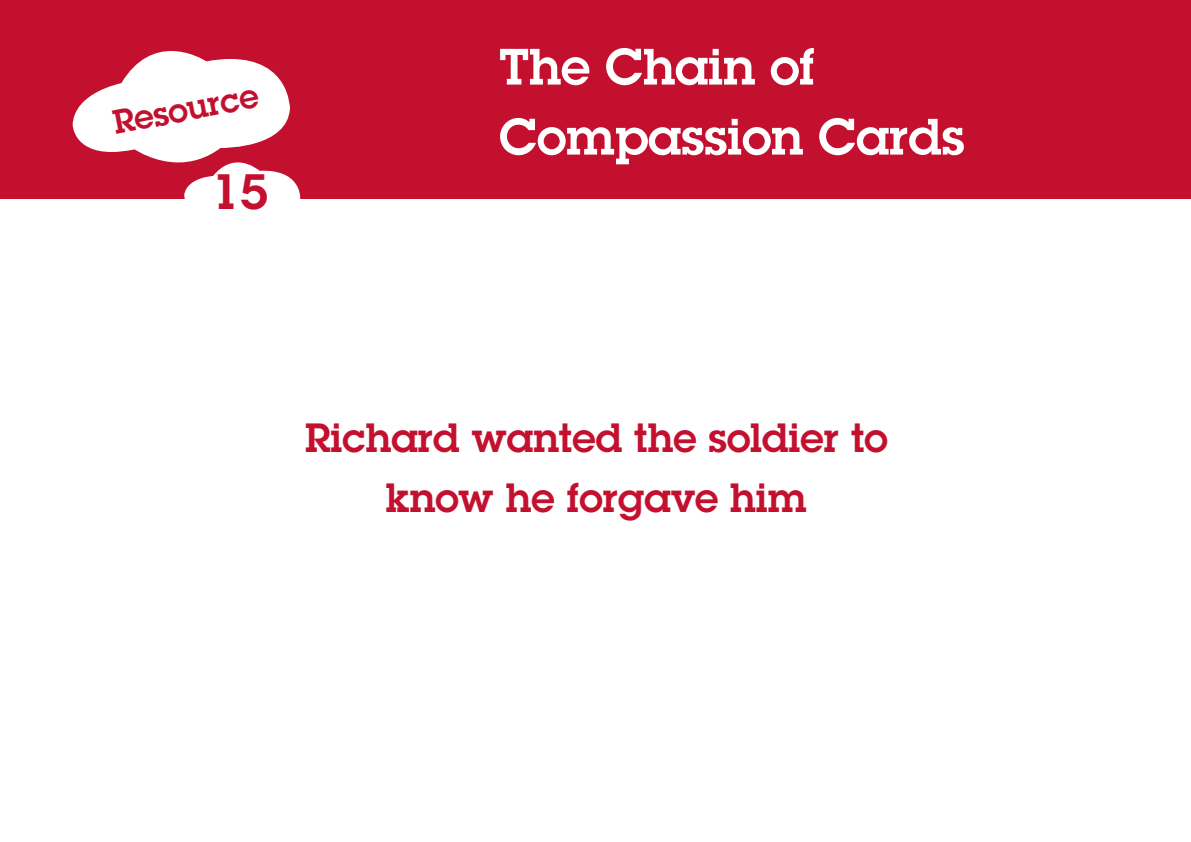
<style>
.page{position:relative;width:1191px;height:842px;background:#fff}
.page>*{position:absolute;margin:0;border:0;box-sizing:border-box;transform-origin:0 0}
.Subhead{font:600 50px/70px "Lubalin Graph";color:#fff}
.Subhead-2{font:600 48.6px "Lubalin Graph";color:#c3102f}
.Stage_headings{font:600 40px/60px "Lubalin Graph";color:#c3102f;text-align:center}
.Main_Header{font:600 33.2px "Lubalin Graph";color:#c3102f}
</style>
<div class="page">
<div style="left:0;top:0;width:1191px;height:199px;background:#c3102f"></div>
<svg style="left:73px;top:51px;width:228px;height:148px"></svg>
<p class="Main_Header" style="left:109px;top:101px;width:149px;rotate:-11deg">Resource</p>
<p class="Subhead-2" style="left:211px;top:160px;width:58px">15</p>
<p class="Subhead" style="left:499px;top:31px;width:467px">The Chain of<br>Compassion Cards</p>
<p class="Stage_headings" style="left:305px;top:408px;width:584px">Richard wanted the soldier to know he forgave him</p>
</div>
